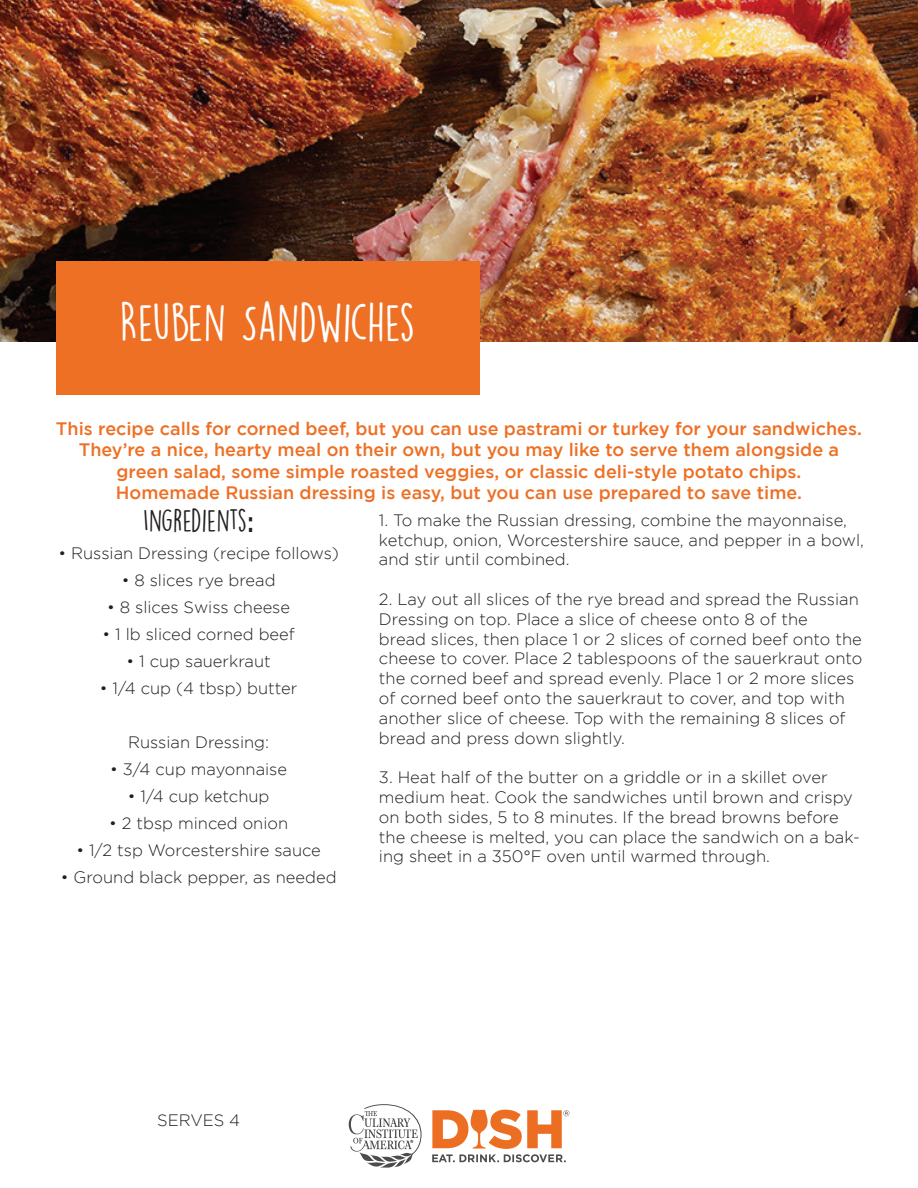
<style>
.page{position:relative;width:918px;height:1188px;background:#fff}
.page>*{position:absolute;margin:0;border:0;box-sizing:border-box;transform-origin:0 0}
.t1{font:48px "DK Lemon Yellow Sun";color:#fff}
.t2{font:28.5px "DK Lemon Yellow Sun";color:#231f20}
.t3{font:500 18px/21.6px "Gotham";color:#ed7025;text-align:center}
.t4{font:300 16.5px/19.8px "Gotham";color:#231f20}
.s1{font-family:"Raleway";font-weight:700}
</style>
<div class="page">
<img style="left:0;top:0;width:918px;height:341px">
<div style="left:56px;top:261px;width:424px;height:134px;background:#ed7025"></div>
<svg style="left:349px;top:1104px;width:73px;height:64px"></svg>
<svg style="left:432px;top:1110px;width:137px;height:52px"></svg>
<h1 class="t1" style="left:120px;top:294px;width:297px">REUBEN SANDWICHES</h1>
<p class="t3" style="left:56px;top:417px;width:808px">This recipe calls for corned beef, but you can use pastrami or turkey for your sandwiches.<br>They’re a nice, hearty meal on their own, but you may like to serve them alongside a green salad, some simple roasted veggies, or classic deli-style potato chips.<br>Homemade Russian dressing is easy, but you can use prepared to save time.</p>
<h2 class="t2" style="left:143px;top:503px;width:112px">INGREDIENTS<span class="s1">:</span></h2>
<p class="t4" style="left:59px;top:543px;width:282px">• Russian Dressing (recipe follows)</p>
<p class="t4" style="left:122px;top:570px;width:155px">• 8 slices rye bread</p>
<p class="t4" style="left:107px;top:597px;width:184px">• 8 slices Swiss cheese</p>
<p class="t4" style="left:103px;top:624px;width:194px">• 1 lb sliced corned beef</p>
<p class="t4" style="left:127px;top:651px;width:146px">• 1 cup sauerkraut</p>
<p class="t4" style="left:100px;top:678px;width:199px">• 1/4 cup (4 tbsp) butter</p>
<p class="t4" style="left:128px;top:732px;width:142px">Russian Dressing:</p>
<p class="t4" style="left:110px;top:759px;width:178px">• 3/4 cup mayonnaise</p>
<p class="t4" style="left:128px;top:786px;width:143px">• 1/4 cup ketchup</p>
<p class="t4" style="left:109px;top:813px;width:180px">• 2 tbsp minced onion</p>
<p class="t4" style="left:76px;top:840px;width:246px">• 1/2 tsp Worcestershire sauce</p>
<p class="t4" style="left:61px;top:867px;width:277px">• Ground black pepper, as needed</p>
<p class="t4" style="left:379px;top:510px;width:487px">1. To make the Russian dressing, combine the mayonnaise, ketchup, onion, Worcestershire sauce, and pepper in a bowl, and stir until combined.</p>
<p class="t4" style="left:379px;top:589px;width:485px">2. Lay out all slices of the rye bread and spread the Russian Dressing on top. Place a slice of cheese onto 8 of the<br>bread slices, then place 1 or 2 slices of corned beef onto the cheese to cover. Place 2 tablespoons of the sauerkraut onto the corned beef and spread evenly. Place 1 or 2 more slices of corned beef onto the sauerkraut to cover, and top with another slice of cheese. Top with the remaining 8 slices of bread and press down slightly.</p>
<p class="t4" style="left:379px;top:767px;width:483px">3. Heat half of the butter on a griddle or in a skillet over medium heat. Cook the sandwiches until brown and crispy on both sides, 5 to 8 minutes. If the bread browns before the cheese is melted, you can place the sandwich on a bak&shy;ing sheet in a 350°F oven until warmed through.</p>
<p class="t4" style="left:157px;top:1110px;width:85px">SERVES 4</p>
</div>
